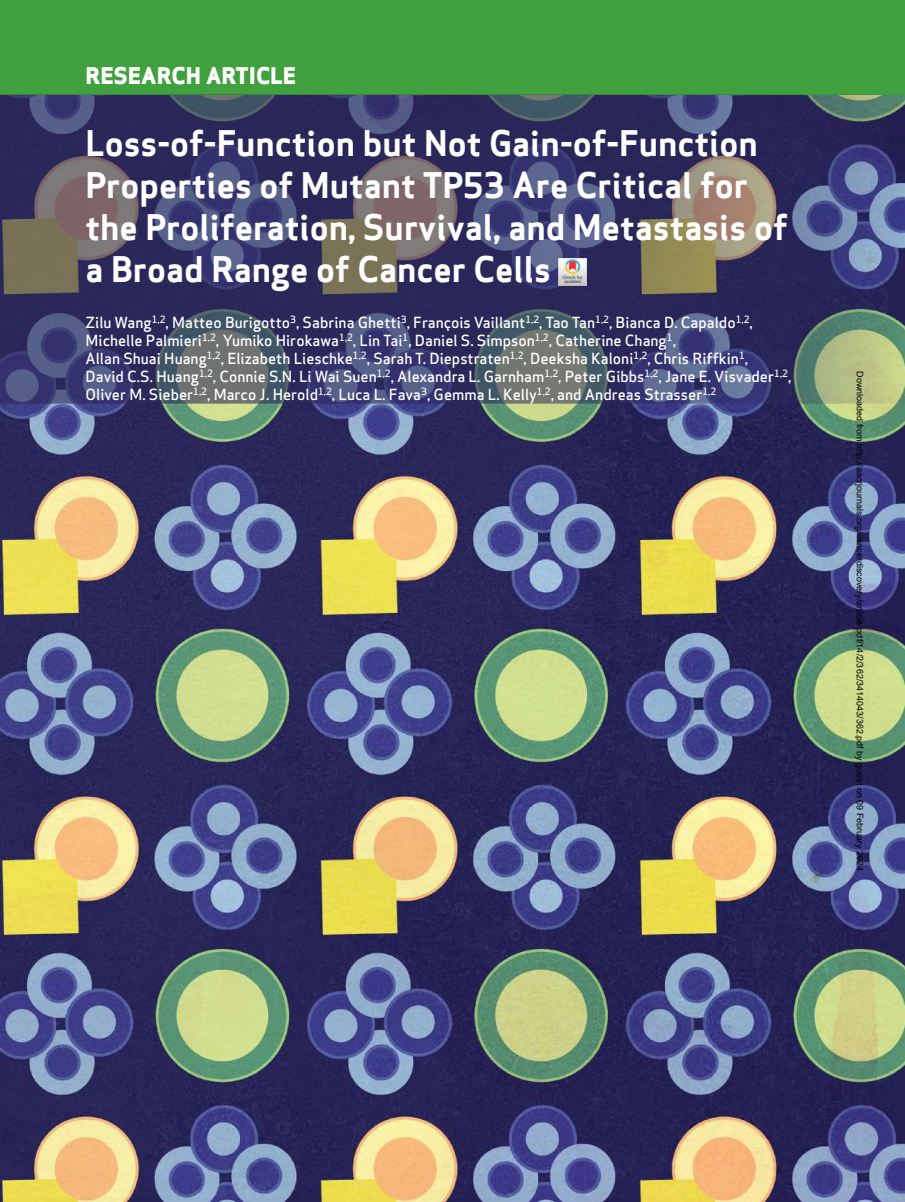
<style>
.page{position:relative;width:905px;height:1202px;background:#fff}
.page>*{position:absolute;margin:0;border:0;box-sizing:border-box;transform-origin:0 0}
.t1{font:700 34.5px/42px "Apex Sans";color:#fff}
.t2{font:800 22.5px "Apex Sans";color:#fff}
.t3{font:500 15px/18px "Apex Sans";color:#fff}
.t4{font:9px "Arial";color:#000}
</style>
<div class="page">
<img style="left:0;top:404px;width:904px;height:798px">
<div style="left:0;top:0;width:903px;height:94px;background:#40a13e"></div>
<div style="left:879px;top:0;width:25px;height:94px;background:#40a13e"></div>
<svg style="left:0;top:94px;width:904px;height:310px;background:#464768"></svg>
<img style="left:558px;top:258px;width:28px;height:28px">
<h2 class="t2" style="left:86px;top:61px;width:212px">RESEARCH ARTICLE</h2>
<h1 class="t1" style="left:86px;top:122px;width:703px">Loss-of-Function but Not Gain-of-Function Properties of Mutant TP53 Are Critical for the Proliferation, Survival, and Metastasis of a Broad Range of Cancer Cells</h1>
<p class="t3" style="left:86px;top:311px;width:707px">Zilu Wang<sup>1,2</sup>, Matteo Burigotto<sup>3</sup>, Sabrina Ghetti<sup>3</sup>, François Vaillant<sup>1,2</sup>, Tao Tan<sup>1,2</sup>, Bianca D. Capaldo<sup>1,2</sup>, Michelle Palmieri<sup>1,2</sup>, Yumiko Hirokawa<sup>1,2</sup>, Lin Tai<sup>1</sup>, Daniel S. Simpson<sup>1,2</sup>, Catherine Chang<sup>1</sup>,<br>Allan Shuai Huang<sup>1,2</sup>, Elizabeth Lieschke<sup>1,2</sup>, Sarah T. Diepstraten<sup>1,2</sup>, Deeksha Kaloni<sup>1,2</sup>, Chris Riffkin<sup>1</sup>,<br>David C.S. Huang<sup>1,2</sup>, Connie S.N. Li Wai Suen<sup>1,2</sup>, Alexandra L. Garnham<sup>1,2</sup>, Peter Gibbs<sup>1,2</sup>, Jane E. Visvader<sup>1,2</sup>, Oliver M. Sieber<sup>1,2</sup>, Marco J. Herold<sup>1,2</sup>, Luca L. Fava<sup>3</sup>, Gemma L. Kelly<sup>1,2</sup>, and Andreas Strasser<sup>1,2</sup></p>
<p class="t4" style="left:863px;top:371px;width:501px;rotate:90deg">Downloaded from http://aacrjournals.org/cancerdiscovery/article-pdf/14/2/362/3414043/362.pdf by guest on 09 February 2024</p>
</div>
